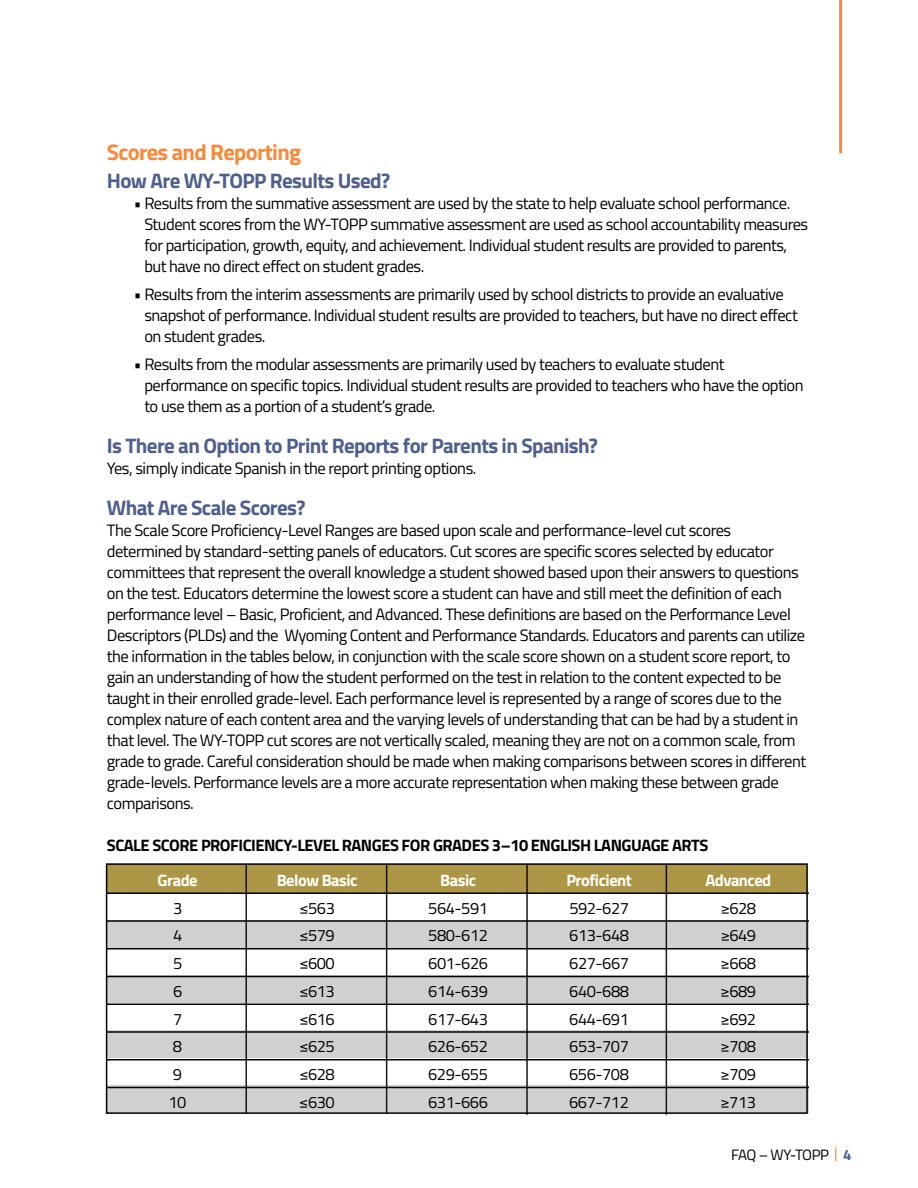
<style>
.page{position:relative;width:918px;height:1188px;background:#fff}
.page>*{position:absolute;margin:0;border:0;box-sizing:border-box;transform-origin:0 0}
.t1{font:700 22.5px "Titillium Web";letter-spacing:-.03em;color:#f78a3c}
.t2{font:700 21px "Titillium Web";letter-spacing:-.03em;color:#4f5f8c}
.t3{font:16.5px/21px "Titillium Web";letter-spacing:-.03em;color:#000}
.t4{font:700 16.5px "Titillium Web";letter-spacing:-.03em;color:#000}
.t5{font:700 16.5px "Titillium Web";letter-spacing:-.03em;color:#fff}
.t6{font:15px "Titillium Web";letter-spacing:-.035em;color:#000}
.s1{color:#f78a3c}
.s2{font-weight:700;color:#4f5f8c}
</style>
<div class="page">
<hr style="left:839px;top:0;width:3px;height:153px;background:#f78a3c">
<div style="left:107px;top:864px;width:700px;height:28px;background:#ad9645"></div>
<div style="left:106px;top:863px;width:702px;height:251px;border:2px solid #000"></div>
<hr style="left:666px;top:864px;width:1px;height:251px;background:#000">
<hr style="left:526px;top:865px;width:2px;height:250px;background:#000">
<hr style="left:386px;top:865px;width:1px;height:249px;background:#000">
<hr style="left:245px;top:864px;width:2px;height:250px;background:#000">
<div style="left:107px;top:921px;width:702px;height:27px;background:#d0d0d0"></div>
<div style="left:107px;top:976px;width:702px;height:27px;background:#d0d0d0"></div>
<div style="left:106px;top:1031px;width:702px;height:27px;background:#d0d0d0"></div>
<div style="left:107px;top:1086px;width:702px;height:27px;background:#d0d0d0"></div>
<hr style="left:107px;top:892px;width:702px;height:2px;background:#000">
<hr style="left:107px;top:920px;width:702px;height:2px;background:#000">
<hr style="left:107px;top:948px;width:702px;height:1px;background:#000">
<hr style="left:107px;top:976px;width:702px;height:1px;background:#000">
<hr style="left:107px;top:1003px;width:702px;height:2px;background:#000">
<hr style="left:107px;top:1031px;width:702px;height:2px;background:#000">
<hr style="left:107px;top:1059px;width:702px;height:1px;background:#000">
<hr style="left:107px;top:1087px;width:702px;height:1px;background:#000">
<h2 class="t1" style="left:107px;top:135px;width:196px">Scores and Reporting</h2>
<h3 class="t2" style="left:107px;top:165px;width:285px">How Are WY-TOPP Results Used?</h3>
<p class="t3" style="left:144px;top:192px;width:665px;text-indent:-10px">• Results from the summative assessment are used by the state to help evaluate school performance.<br>Student scores from the WY-TOPP summative assessment are used as school accountability measures for participation, growth, equity, and achievement. Individual student results are provided to parents, but have no direct effect on student grades.</p>
<p class="t3" style="left:144px;top:283px;width:655px;text-indent:-10px">• Results from the interim assessments are primarily used by school districts to provide an evaluative snapshot of performance. Individual student results are provided to teachers, but have no direct effect on student grades.</p>
<p class="t3" style="left:144px;top:353px;width:661px;text-indent:-10px">• Results from the modular assessments are primarily used by teachers to evaluate student performance on specific topics. Individual student results are provided to teachers who have the option to use them as a portion of a student’s grade.</p>
<h3 class="t2" style="left:107px;top:430px;width:493px">Is There an Option to Print Reports for Parents in Spanish?</h3>
<p class="t3" style="left:107px;top:457px;width:371px">Yes, simply indicate Spanish in the report printing options.</p>
<h3 class="t2" style="left:107px;top:492px;width:200px">What Are Scale Scores?</h3>
<p class="t3" style="left:107px;top:519px;width:701px">The Scale Score Proficiency-Level Ranges are based upon scale and performance-level cut scores determined by standard-setting panels of educators. Cut scores are specific scores selected by educator committees that represent the overall knowledge a student showed based upon their answers to questions on the test. Educators determine the lowest score a student can have and still meet the definition of each performance level – Basic, Proficient, and Advanced. These definitions are based on the Performance Level Descriptors (PLDs) and the Wyoming Content and Performance Standards. Educators and parents can utilize the information in the tables below, in conjunction with the scale score shown on a student score report, to gain an understanding of how the student performed on the test in relation to the content expected to be taught in their enrolled grade-level. Each performance level is represented by a range of scores due to the complex nature of each content area and the varying levels of understanding that can be had by a student in that level. The WY-TOPP cut scores are not vertically scaled, meaning they are not on a common scale, from grade to grade. Careful consideration should be made when making comparisons between scores in different grade-levels. Performance levels are a more accurate representation when making these between grade comparisons.</p>
<h4 class="t4" style="left:107px;top:833px;width:603px">SCALE SCORE PROFICIENCY-LEVEL RANGES FOR GRADES 3–10 ENGLISH LANGUAGE ARTS</h4>
<p class="t5" style="left:158px;top:867px;width:42px">Grade</p>
<p class="t5" style="left:277px;top:867px;width:82px">Below Basic</p>
<p class="t5" style="left:440px;top:867px;width:37px">Basic</p>
<p class="t5" style="left:566px;top:867px;width:67px">Proficient</p>
<p class="t5" style="left:705px;top:867px;width:67px">Advanced</p>
<p class="t3" style="left:173px;top:896px;width:11px">3</p>
<p class="t3" style="left:299px;top:896px;width:37px">≤563</p>
<p class="t3" style="left:428px;top:896px;width:61px">564-591</p>
<p class="t3" style="left:569px;top:896px;width:61px">592-627</p>
<p class="t3" style="left:721px;top:896px;width:37px">≥628</p>
<p class="t3" style="left:173px;top:924px;width:11px">4</p>
<p class="t3" style="left:299px;top:924px;width:37px">≤579</p>
<p class="t3" style="left:428px;top:924px;width:61px">580-612</p>
<p class="t3" style="left:569px;top:924px;width:61px">613-648</p>
<p class="t3" style="left:721px;top:924px;width:37px">≥649</p>
<p class="t3" style="left:173px;top:952px;width:11px">5</p>
<p class="t3" style="left:299px;top:952px;width:37px">≤600</p>
<p class="t3" style="left:428px;top:952px;width:61px">601-626</p>
<p class="t3" style="left:569px;top:952px;width:61px">627-667</p>
<p class="t3" style="left:721px;top:952px;width:37px">≥668</p>
<p class="t3" style="left:173px;top:980px;width:11px">6</p>
<p class="t3" style="left:299px;top:980px;width:37px">≤613</p>
<p class="t3" style="left:428px;top:980px;width:61px">614-639</p>
<p class="t3" style="left:569px;top:980px;width:61px">640-688</p>
<p class="t3" style="left:721px;top:980px;width:37px">≥689</p>
<p class="t3" style="left:173px;top:1007px;width:11px">7</p>
<p class="t3" style="left:299px;top:1007px;width:37px">≤616</p>
<p class="t3" style="left:428px;top:1007px;width:61px">617-643</p>
<p class="t3" style="left:569px;top:1007px;width:61px">644-691</p>
<p class="t3" style="left:721px;top:1007px;width:37px">≥692</p>
<p class="t3" style="left:173px;top:1035px;width:11px">8</p>
<p class="t3" style="left:299px;top:1035px;width:37px">≤625</p>
<p class="t3" style="left:428px;top:1035px;width:61px">626-652</p>
<p class="t3" style="left:569px;top:1035px;width:61px">653-707</p>
<p class="t3" style="left:721px;top:1035px;width:37px">≥708</p>
<p class="t3" style="left:173px;top:1063px;width:11px">9</p>
<p class="t3" style="left:299px;top:1063px;width:37px">≤628</p>
<p class="t3" style="left:428px;top:1063px;width:61px">629-655</p>
<p class="t3" style="left:569px;top:1063px;width:61px">656-708</p>
<p class="t3" style="left:721px;top:1063px;width:37px">≥709</p>
<p class="t3" style="left:169px;top:1091px;width:19px">10</p>
<p class="t3" style="left:299px;top:1091px;width:37px">≤630</p>
<p class="t3" style="left:428px;top:1091px;width:61px">631-666</p>
<p class="t3" style="left:569px;top:1091px;width:61px">667-712</p>
<p class="t3" style="left:721px;top:1091px;width:37px">≥713</p>
<p class="t6" style="left:731px;top:1143px;width:122px">FAQ – WY-TOPP <span class="s1">|</span> <span class="s2">4</span></p>
</div>
